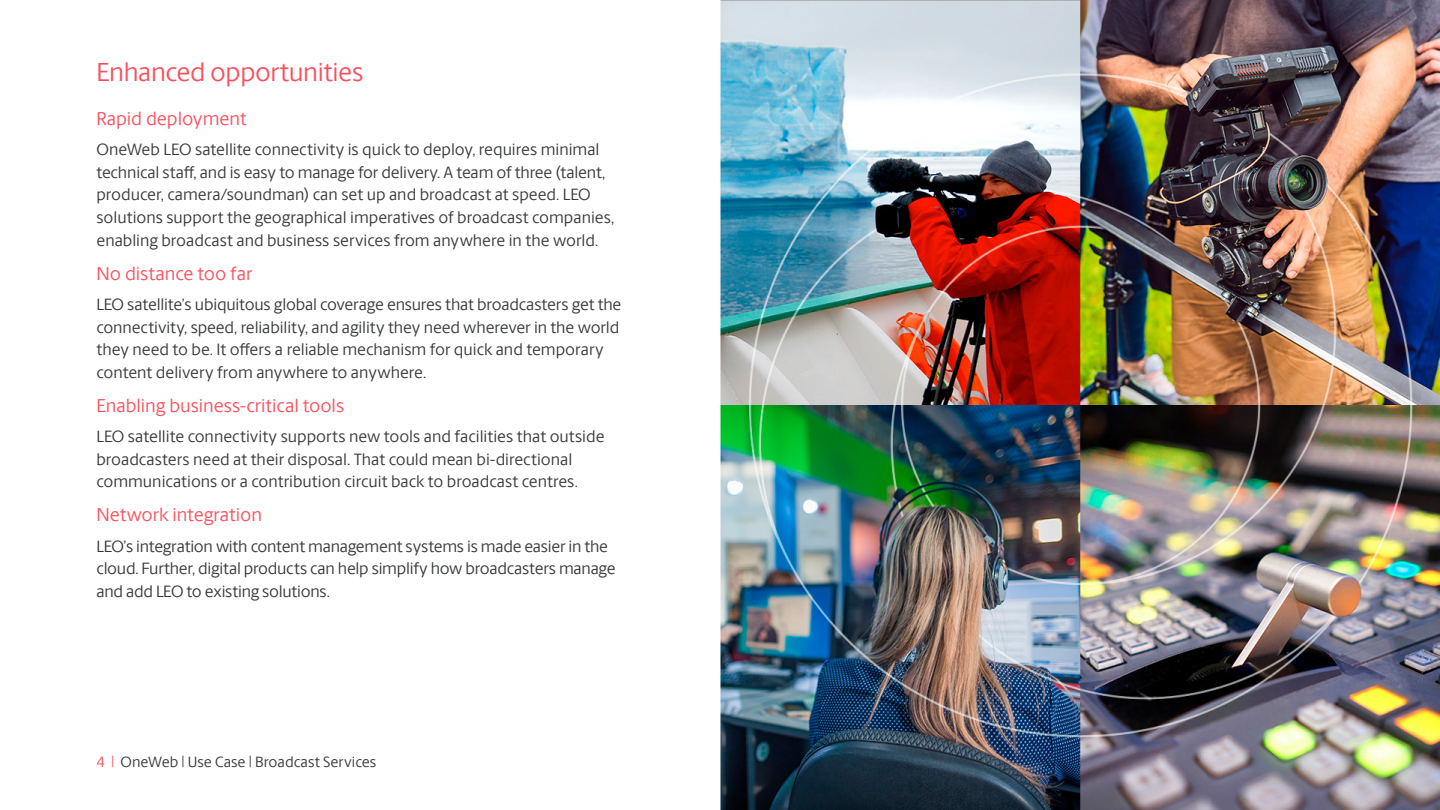
<style>
.page{position:relative;width:1440px;height:810px;background:#fff}
.page>*{position:absolute;margin:0;border:0;box-sizing:border-box;transform-origin:0 0}
.t1{font:26.25px "Berlingske Sans";letter-spacing:-.015em;color:#fa505c}
.t2{font:18.75px "Berlingske Sans";letter-spacing:-.005em;color:#fa505c}
.t3{font:16.5px/22.6px "Berlingske Sans";letter-spacing:-.005em;color:#353a37}
.t4{font:15px "Berlingske Sans";color:#353a37}
.s1{color:#fa505c}
</style>
<div class="page">
<img style="left:720px;top:1px;width:720px;height:809px">
<h1 class="t1" style="left:96px;top:54px;width:269px">Enhanced opportunities</h1>
<p class="t2" style="left:96px;top:106px;width:152px">Rapid deployment</p>
<p class="t3" style="left:96px;top:138px;width:520px">OneWeb LEO satellite connectivity is quick to deploy, requires minimal technical staff, and is easy to manage for delivery. A team of three (talent, producer, camera/soundman) can set up and broadcast at speed. LEO solutions support the geographical imperatives of broadcast companies, enabling broadcast and business services from anywhere in the world.</p>
<p class="t2" style="left:96px;top:260px;width:157px">No distance too far</p>
<p class="t3" style="left:96px;top:292px;width:527px">LEO satellite’s ubiquitous global coverage ensures that broadcasters get the connectivity, speed, reliability, and agility they need wherever in the world they need to be. It offers a reliable mechanism for quick and temporary content delivery from anywhere to anywhere.</p>
<p class="t2" style="left:96px;top:393px;width:249px">Enabling business-critical tools</p>
<p class="t3" style="left:96px;top:425px;width:510px">LEO satellite connectivity supports new tools and facilities that outside broadcasters need at their disposal. That could mean bi-directional communications or a contribution circuit back to broadcast centres.</p>
<p class="t2" style="left:96px;top:502px;width:167px">Network integration</p>
<p class="t3" style="left:96px;top:534px;width:521px">LEO’s integration with content management systems is made easier in the cloud. Further, digital products can help simplify how broadcasters manage and add LEO to existing solutions.</p>
<p class="t4" style="left:96px;top:752px;width:282px"><span class="s1">4 |</span> OneWeb | Use Case | Broadcast Services</p>
</div>
